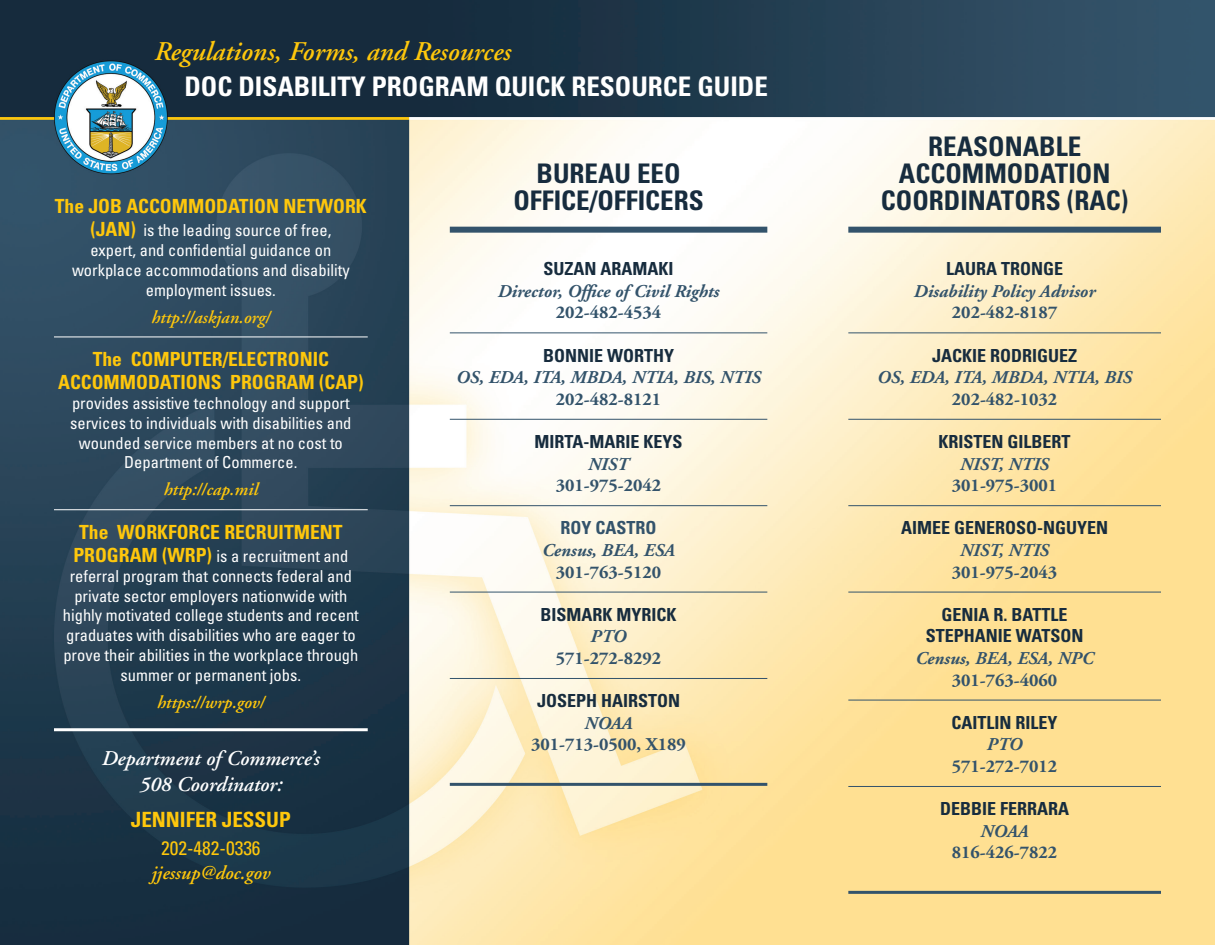
<style>
.page{position:relative;width:1215px;height:945px;background:#fff}
.page>*{position:absolute;margin:0;border:0;box-sizing:border-box;transform-origin:0 0}
.t1{font:700 condensed 27px/27px "Univers";color:#172c3e;text-align:center}
.t2{font:700 condensed 27px "Univers";color:#fff}
.t3{font:italic 600 27px "Adobe Garamond";color:#fec70c}
.t4{font:italic 600 21px/25.2px "Adobe Garamond";color:#fff;text-align:center}
.t5{font:700 condensed 21px "Univers";color:#fec70c}
.t6{font:700 condensed 19.5px/23.4px "Univers";color:#fec70c;text-align:center}
.t7{font:italic 600 19.5px "Adobe Garamond";color:#fec70c}
.t8{font:condensed 19.5px "Univers";color:#fec70c}
.t9{font:700 condensed 18px/21.6px "Univers";color:#172c3e;text-align:center}
.t10{font:italic 700 18px "Adobe Garamond";color:#33536b}
.t11{font:700 18px "Adobe Garamond";color:#33536b}
.t12{font:italic 600 18px "Adobe Garamond";color:#fec70c}
.t13{font:700 condensed 18px "Univers";color:#33536b}
.t14{font:condensed 16.5px/19.8px "Univers";color:#fff;text-align:center}
.s1{font-weight:700;font-size:19.5px;color:#fec70c}
</style>
<div class="page">
<img style="left:0;top:0;width:1215px;height:945px">
<hr style="left:54px;top:337px;width:314px;height:1px;background:#fff">
<hr style="left:54px;top:509px;width:314px;height:1px;background:#fff">
<hr style="left:54px;top:728px;width:314px;height:3px;background:#fff">
<div style="left:450px;top:227px;width:317px;height:6px;background:#33536b"></div>
<hr style="left:450px;top:333px;width:317px;height:1px;background:#33536b">
<hr style="left:450px;top:419px;width:317px;height:1px;background:#33536b">
<hr style="left:450px;top:505px;width:317px;height:1px;background:#33536b">
<hr style="left:450px;top:592px;width:317px;height:1px;background:#33536b">
<hr style="left:450px;top:678px;width:317px;height:1px;background:#33536b">
<hr style="left:450px;top:783px;width:317px;height:3px;background:#33536b">
<div style="left:848px;top:227px;width:313px;height:6px;background:#33536b"></div>
<hr style="left:848px;top:333px;width:313px;height:1px;background:#33536b">
<hr style="left:848px;top:419px;width:313px;height:1px;background:#33536b">
<hr style="left:848px;top:505px;width:313px;height:1px;background:#33536b">
<hr style="left:848px;top:592px;width:313px;height:1px;background:#33536b">
<hr style="left:848px;top:700px;width:313px;height:1px;background:#33536b">
<hr style="left:848px;top:786px;width:313px;height:1px;background:#33536b">
<hr style="left:848px;top:891px;width:313px;height:3px;background:#33536b">
<h1 class="t3" style="left:154px;top:37px;width:358px">Regulations, Forms, and Resources</h1>
<h1 class="t2" style="left:184px;top:70px;width:585px">DOC DISABILITY PROGRAM QUICK RESOURCE GUIDE</h1>
<p class="t6" style="left:55px;top:194px;width:313px">The JOB ACCOMMODATION NETWORK</p>
<p class="t14" style="left:72px;top:220px;width:279px"><span class="s1">(JAN)</span> is the leading source of free, expert, and confidential guidance on workplace accommodations and disability employment issues.</p>
<p class="t12" style="left:151px;top:307px;width:121px">http://askjan.org/</p>
<p class="t6" style="left:58px;top:347px;width:307px">The COMPUTER/ELECTRONIC<br>ACCOMMODATIONS PROGRAM (CAP)</p>
<p class="t14" style="left:70px;top:393px;width:283px">provides assistive technology and support services to individuals with disabilities and wounded service members at no cost to Department of Commerce.</p>
<p class="t12" style="left:164px;top:480px;width:96px">http://cap.mil</p>
<p class="t6" style="left:79px;top:520px;width:265px">The WORKFORCE RECRUITMENT</p>
<p class="t14" style="left:63px;top:546px;width:298px"><span class="s1">PROGRAM (WRP)</span> is a recruitment and referral program that connects federal and private sector employers nationwide with highly motivated college students and recent graduates with disabilities who are eager to prove their abilities in the workplace through summer or permanent jobs.</p>
<p class="t12" style="left:157px;top:692px;width:109px">https://wrp.gov/</p>
<p class="t4" style="left:102px;top:747px;width:220px">Department of Commerce’s<br>508 Coordinator:</p>
<p class="t5" style="left:131px;top:806px;width:161px">JENNIFER JESSUP</p>
<p class="t8" style="left:161px;top:836px;width:101px">202-482-0336</p>
<p class="t7" style="left:151px;top:862px;width:120px">jjessup@doc.gov</p>
<h1 class="t1" style="left:513px;top:160px;width:192px">BUREAU EEO<br>OFFICE/OFFICERS</h1>
<p class="t9" style="left:544px;top:258px;width:132px">SUZAN ARAMAKI</p>
<p class="t10" style="left:498px;top:281px;width:223px">Director, Office of Civil Rights</p>
<p class="t11" style="left:556px;top:303px;width:107px">202-482-4534</p>
<p class="t9" style="left:543px;top:344px;width:133px">BONNIE WORTHY</p>
<p class="t10" style="left:456px;top:368px;width:306px">OS, EDA, ITA, MBDA, NTIA, BIS, NTIS</p>
<p class="t11" style="left:556px;top:389px;width:107px">202-482-8121</p>
<p class="t9" style="left:535px;top:431px;width:149px">MIRTA-MARIE KEYS</p>
<p class="t10" style="left:588px;top:454px;width:42px">NIST</p>
<p class="t11" style="left:556px;top:476px;width:107px">301-975-2042</p>
<p class="t13" style="left:561px;top:517px;width:98px">ROY CASTRO</p>
<p class="t10" style="left:542px;top:541px;width:134px">Census, BEA, ESA</p>
<p class="t11" style="left:556px;top:562px;width:107px">301-763-5120</p>
<p class="t9" style="left:541px;top:604px;width:138px">BISMARK MYRICK</p>
<p class="t10" style="left:591px;top:627px;width:37px">PTO</p>
<p class="t11" style="left:556px;top:649px;width:107px">571-272-8292</p>
<p class="t9" style="left:537px;top:690px;width:145px">JOSEPH HAIRSTON</p>
<p class="t10" style="left:585px;top:713px;width:50px">NOAA</p>
<p class="t11" style="left:531px;top:735px;width:156px">301-713-0500, X189</p>
<h1 class="t1" style="left:881px;top:133px;width:249px">REASONABLE<br>ACCOMMODATION<br>COORDINATORS (RAC)</h1>
<p class="t9" style="left:946px;top:258px;width:118px">LAURA TRONGE</p>
<p class="t10" style="left:914px;top:281px;width:183px">Disability Policy Advisor</p>
<p class="t11" style="left:952px;top:303px;width:107px">202-482-8187</p>
<p class="t9" style="left:932px;top:344px;width:147px">JACKIE RODRIGUEZ</p>
<p class="t10" style="left:877px;top:368px;width:256px">OS, EDA, ITA, MBDA, NTIA, BIS</p>
<p class="t11" style="left:952px;top:389px;width:107px">202-482-1032</p>
<p class="t9" style="left:939px;top:431px;width:134px">KRISTEN GILBERT</p>
<p class="t10" style="left:960px;top:454px;width:91px">NIST, NTIS</p>
<p class="t11" style="left:952px;top:476px;width:107px">301-975-3001</p>
<p class="t9" style="left:901px;top:517px;width:209px">AIMEE GENEROSO-NGUYEN</p>
<p class="t10" style="left:960px;top:541px;width:91px">NIST, NTIS</p>
<p class="t11" style="left:952px;top:562px;width:107px">301-975-2043</p>
<p class="t9" style="left:926px;top:604px;width:159px">GENIA R. BATTLE<br>STEPHANIE WATSON</p>
<p class="t10" style="left:916px;top:649px;width:180px">Census, BEA, ESA, NPC</p>
<p class="t11" style="left:952px;top:670px;width:107px">301-763-4060</p>
<p class="t9" style="left:952px;top:712px;width:108px">CAITLIN RILEY</p>
<p class="t10" style="left:987px;top:735px;width:37px">PTO</p>
<p class="t11" style="left:952px;top:757px;width:107px">571-272-7012</p>
<p class="t9" style="left:940px;top:798px;width:131px">DEBBIE FERRARA</p>
<p class="t10" style="left:981px;top:821px;width:50px">NOAA</p>
<p class="t11" style="left:952px;top:843px;width:107px">816-426-7822</p>
</div>
